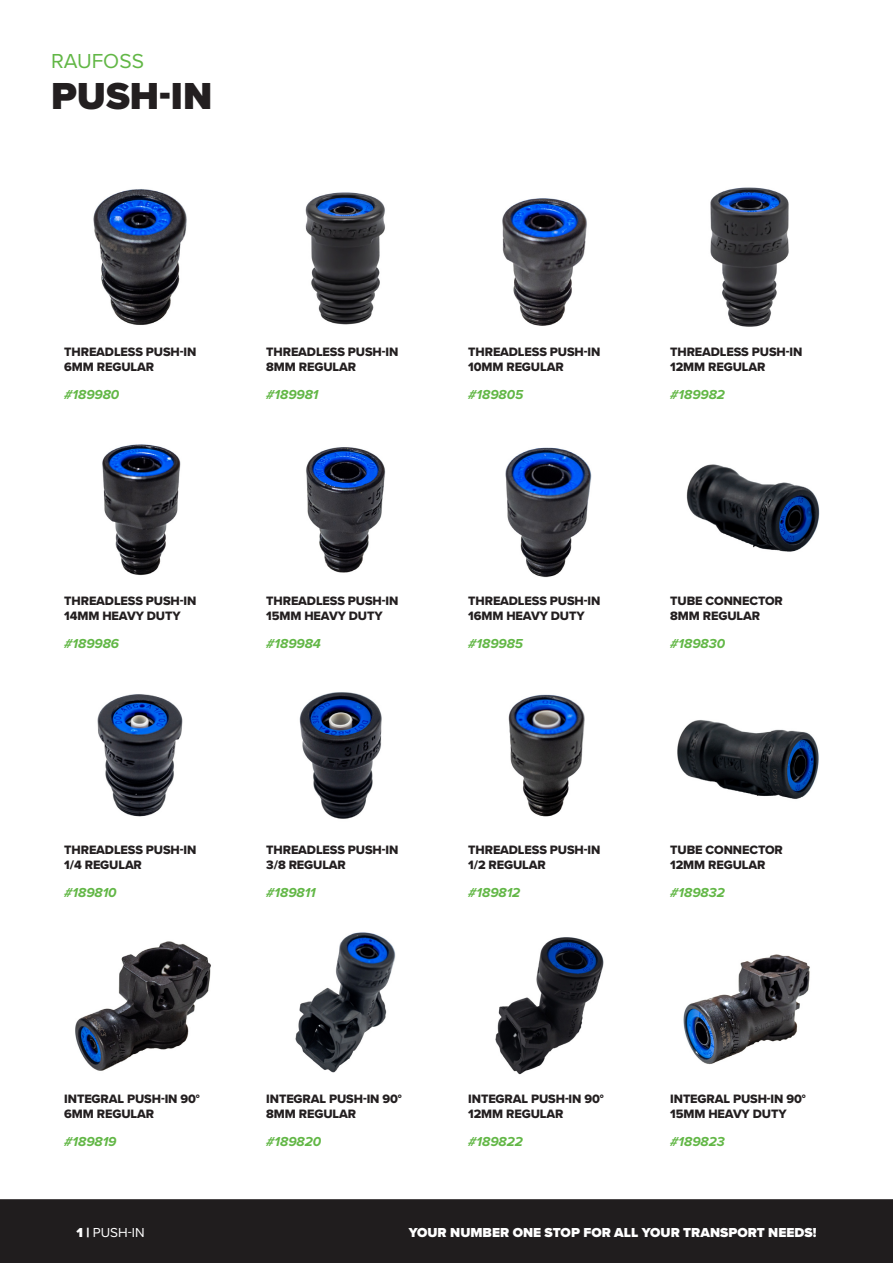
<style>
.page{position:relative;width:893px;height:1263px;background:#fff}
.page>*{position:absolute;margin:0;border:0;box-sizing:border-box;transform-origin:0 0}
.t1{font:900 39px "Proxima Nova";color:#231f20}
.t2{font:21px "Proxima Nova";color:#62b746}
.t3{font:italic 700 13.5px "Proxima Nova";color:#62b746}
.t4{font:900 13.5px "Proxima Nova";color:#fff}
.t5{font:13.5px "Proxima Nova";color:#fff}
.t6{font:12.6px/15.1px "Proxima Nova Extrabld";letter-spacing:-.01em;color:#231f20}
.s1{font-weight:900}
</style>
<div class="page">
<img style="left:93px;top:189px;width:94px;height:136px">
<img style="left:102px;top:444px;width:79px;height:132px">
<img style="left:97px;top:694px;width:86px;height:123px">
<img style="left:75px;top:941px;width:136px;height:130px">
<img style="left:502px;top:198px;width:85px;height:128px">
<img style="left:505px;top:447px;width:87px;height:131px">
<img style="left:508px;top:694px;width:77px;height:123px">
<img style="left:495px;top:937px;width:109px;height:138px">
<img style="left:305px;top:192px;width:80px;height:133px">
<img style="left:306px;top:447px;width:80px;height:126px">
<img style="left:299px;top:692px;width:83px;height:127px">
<img style="left:295px;top:932px;width:101px;height:141px">
<img style="left:710px;top:187px;width:79px;height:140px">
<img style="left:686px;top:464px;width:134px;height:88px">
<img style="left:677px;top:720px;width:142px;height:79px">
<img style="left:683px;top:954px;width:127px;height:111px">
<div style="left:0;top:1199px;width:893px;height:64px;background:#201d1e"></div>
<p class="t2" style="left:51px;top:45px;width:94px">RAUFOSS</p>
<p class="t1" style="left:51px;top:66px;width:163px">PUSH-IN</p>
<p class="t6" style="left:64px;top:344px;width:134px">THREADLESS PUSH-IN<br>6MM REGULAR</p>
<p class="t3" style="left:64px;top:385px;width:57px">#189980</p>
<p class="t6" style="left:266px;top:344px;width:134px">THREADLESS PUSH-IN<br>8MM REGULAR</p>
<p class="t3" style="left:266px;top:385px;width:54px">#189981</p>
<p class="t6" style="left:468px;top:344px;width:134px">THREADLESS PUSH-IN<br>10MM REGULAR</p>
<p class="t3" style="left:468px;top:385px;width:57px">#189805</p>
<p class="t6" style="left:670px;top:344px;width:134px">THREADLESS PUSH-IN<br>12MM REGULAR</p>
<p class="t3" style="left:670px;top:385px;width:56px">#189982</p>
<p class="t6" style="left:64px;top:593px;width:134px">THREADLESS PUSH-IN<br>14MM HEAVY DUTY</p>
<p class="t3" style="left:64px;top:633px;width:56px">#189986</p>
<p class="t6" style="left:266px;top:593px;width:134px">THREADLESS PUSH-IN<br>15MM HEAVY DUTY</p>
<p class="t3" style="left:266px;top:633px;width:56px">#189984</p>
<p class="t6" style="left:468px;top:593px;width:134px">THREADLESS PUSH-IN<br>16MM HEAVY DUTY</p>
<p class="t3" style="left:468px;top:633px;width:56px">#189985</p>
<p class="t6" style="left:670px;top:593px;width:114px">TUBE CONNECTOR</p>
<p class="t6" style="left:670px;top:608px;width:91px">8MM REGULAR</p>
<p class="t3" style="left:670px;top:633px;width:56px">#189830</p>
<p class="t6" style="left:64px;top:842px;width:134px">THREADLESS PUSH-IN</p>
<p class="t6" style="left:64px;top:857px;width:79px">1/4 REGULAR</p>
<p class="t3" style="left:64px;top:882px;width:54px">#189810</p>
<p class="t6" style="left:266px;top:842px;width:134px">THREADLESS PUSH-IN</p>
<p class="t6" style="left:266px;top:857px;width:81px">3/8 REGULAR</p>
<p class="t3" style="left:266px;top:882px;width:51px">#189811</p>
<p class="t6" style="left:468px;top:842px;width:134px">THREADLESS PUSH-IN</p>
<p class="t6" style="left:468px;top:857px;width:79px">1/2 REGULAR</p>
<p class="t3" style="left:468px;top:882px;width:54px">#189812</p>
<p class="t6" style="left:670px;top:842px;width:114px">TUBE CONNECTOR</p>
<p class="t6" style="left:670px;top:857px;width:97px">12MM REGULAR</p>
<p class="t3" style="left:670px;top:882px;width:56px">#189832</p>
<p class="t6" style="left:64px;top:1091px;width:137px">INTEGRAL PUSH-IN 90°<br>6MM REGULAR</p>
<p class="t3" style="left:64px;top:1131px;width:54px">#189819</p>
<p class="t6" style="left:266px;top:1091px;width:137px">INTEGRAL PUSH-IN 90°<br>8MM REGULAR</p>
<p class="t3" style="left:266px;top:1131px;width:56px">#189820</p>
<p class="t6" style="left:468px;top:1091px;width:137px">INTEGRAL PUSH-IN 90°<br>12MM REGULAR</p>
<p class="t3" style="left:468px;top:1131px;width:56px">#189822</p>
<p class="t6" style="left:670px;top:1091px;width:137px">INTEGRAL PUSH-IN 90°<br>15MM HEAVY DUTY</p>
<p class="t3" style="left:670px;top:1131px;width:56px">#189823</p>
<p class="t5" style="left:77px;top:1222px;width:70px"><span class="s1">1 |</span> PUSH-IN</p>
<p class="t4" style="left:409px;top:1222px;width:409px">YOUR NUMBER ONE STOP FOR ALL YOUR TRANSPORT NEEDS!</p>
</div>
